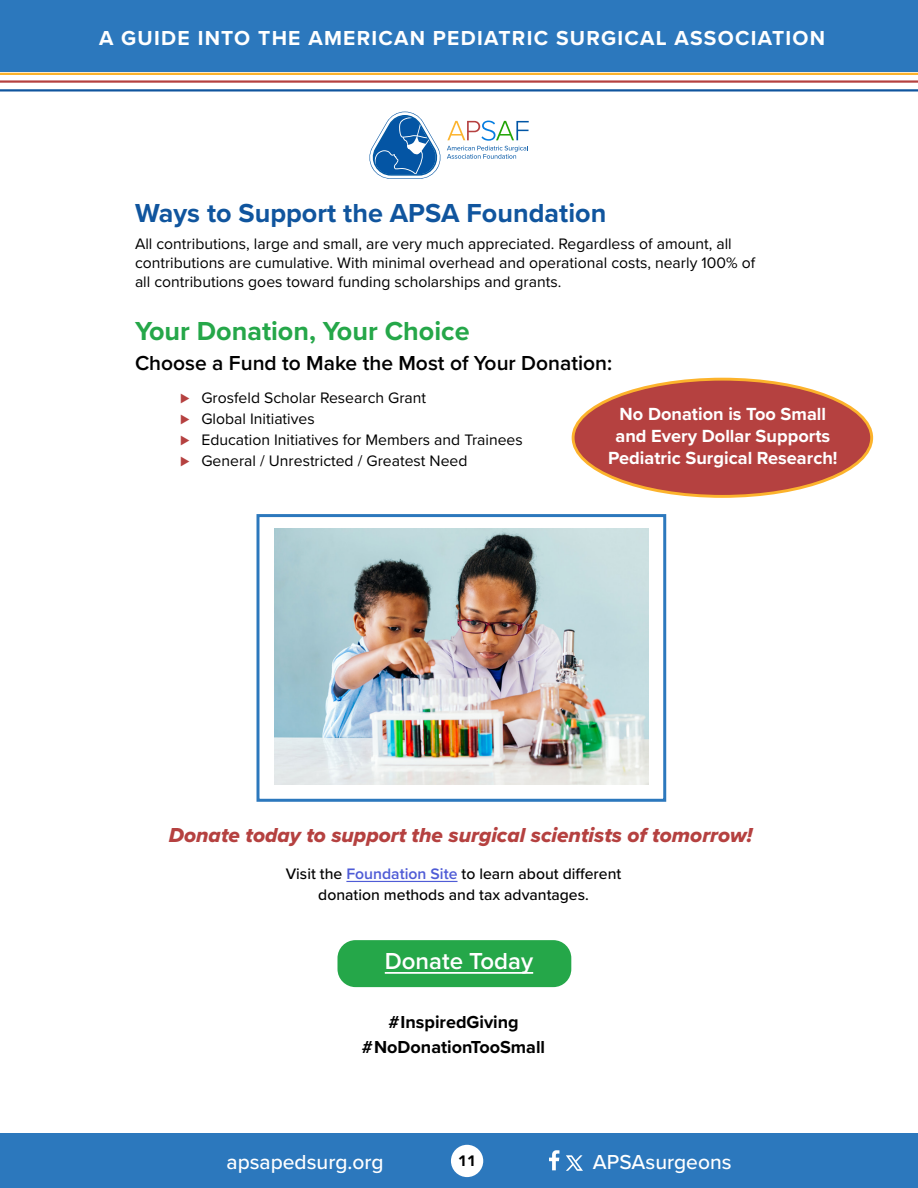
<style>
.page{position:relative;width:918px;height:1188px;background:#fff}
.page>*{position:absolute;margin:0;border:0;box-sizing:border-box;transform-origin:0 0}
.t1{font:700 27px "Proxima Nova";color:#10559e}
.t2{font:700 27px "Proxima Nova";color:#25a749}
.t3{font:600 24px "Proxima Nova";color:#fff}
.t4{font:21px "Proxima Nova Extrabld It";color:#b54140}
.t5{font:700 21px "Proxima Nova";letter-spacing:.06em;color:#fff}
.t6{font:600 21px "Proxima Nova";color:#000}
.t7{font:500 21px "Proxima Nova";color:#fff}
.t8{font:700 18.15px/22px "Proxima Nova";color:#fff}
.t9{font:700 18px "Proxima Nova";color:#000}
.t10{font:15.75px/18.8px "Proxima Nova";color:#000}
.t11{font:500 15.75px/21px "Proxima Nova";color:#000;text-align:center}
.t12{font:900 15px "Avenir";color:#000}
.s1{color:#b54140}
.s2{font-weight:600;color:#4f5cd6}
</style>
<div class="page">
<div style="left:0;top:0;width:918px;height:72px;background:#2c78bd"></div>
<hr style="left:0;top:89px;width:918px;height:3px;background:#10559e">
<hr style="left:0;top:80px;width:918px;height:3px;background:#b54140">
<hr style="left:0;top:73px;width:918px;height:2px;background:#fcb32c">
<div style="left:0;top:1133px;width:918px;height:55px;background:#2c78bd"></div>
<div style="left:451px;top:1145px;width:32px;height:32px;background:#fff;border-radius:50%"></div>
<svg style="left:549px;top:1150px;width:10px;height:20px"></svg>
<svg style="left:566px;top:1155px;width:17px;height:16px"></svg>
<div style="left:256px;top:514px;width:410px;height:288px;background:#fff;border:3px solid #2c78bd"></div>
<img style="left:275px;top:528px;width:373px;height:257px">
<hr style="left:346px;top:881px;width:112px;height:1px;background:#4f5cd6">
<div style="left:573px;top:379px;width:299px;height:117px;background:#b54140;border-radius:50%"></div>
<div style="left:572px;top:378px;width:301px;height:120px;border:3px solid #fcb32c;border-radius:50%"></div>
<div style="left:338px;top:940px;width:233px;height:47px;background:#25a749;border-radius:18px"></div>
<hr style="left:385px;top:972px;width:148px;height:2px;background:#fff">
<svg style="left:369px;top:112px;width:160px;height:67px"></svg>
<p class="t5" style="left:99px;top:23px;width:728px">A GUIDE INTO THE AMERICAN PEDIATRIC SURGICAL ASSOCIATION</p>
<p class="t1" style="left:135px;top:193px;width:473px">Ways to Support the APSA Foundation</p>
<p class="t10" style="left:135px;top:234px;width:622px">All contributions, large and small, are very much appreciated. Regardless of amount, all contributions are cumulative. With minimal overhead and operational costs, nearly 100% of all contributions goes toward funding scholarships and grants.</p>
<p class="t2" style="left:135px;top:311px;width:336px">Your Donation, Your Choice</p>
<p class="t6" style="left:135px;top:348px;width:479px">Choose a Fund to Make the Most of Your Donation:</p>
<p class="t10" style="left:180px;top:388px;width:248px"><span class="s1">⊲</span> Grosfeld Scholar Research Grant</p>
<p class="t10" style="left:180px;top:409px;width:136px"><span class="s1">⊲</span> Global Initiatives</p>
<p class="t10" style="left:180px;top:430px;width:344px"><span class="s1">⊲</span> Education Initiatives for Members and Trainees</p>
<p class="t10" style="left:180px;top:451px;width:289px"><span class="s1">⊲</span> General / Unrestricted / Greatest Need</p>
<p class="t8" style="left:616px;top:403px;width:216px">No Donation is Too Small and Every Dollar Supports</p>
<p class="t8" style="left:608px;top:447px;width:231px">Pediatric Surgical Research!</p>
<p class="t4" style="left:169px;top:819px;width:585px">Donate today to support the surgical scientists of tomorrow!</p>
<p class="t11" style="left:286px;top:863px;width:337px">Visit the <span class="s2">Foundation Site</span> to learn about different donation methods and tax advantages.</p>
<p class="t3" style="left:385px;top:943px;width:150px">Donate Today</p>
<p class="t9" style="left:388px;top:1008px;width:132px">#InspiredGiving</p>
<p class="t9" style="left:362px;top:1034px;width:185px">#NoDonationTooSmall</p>
<p class="t7" style="left:226px;top:1147px;width:159px">apsapedsurg.org</p>
<p class="t12" style="left:458px;top:1148px;width:19px">11</p>
<p class="t7" style="left:593px;top:1147px;width:140px">APSAsurgeons</p>
</div>
